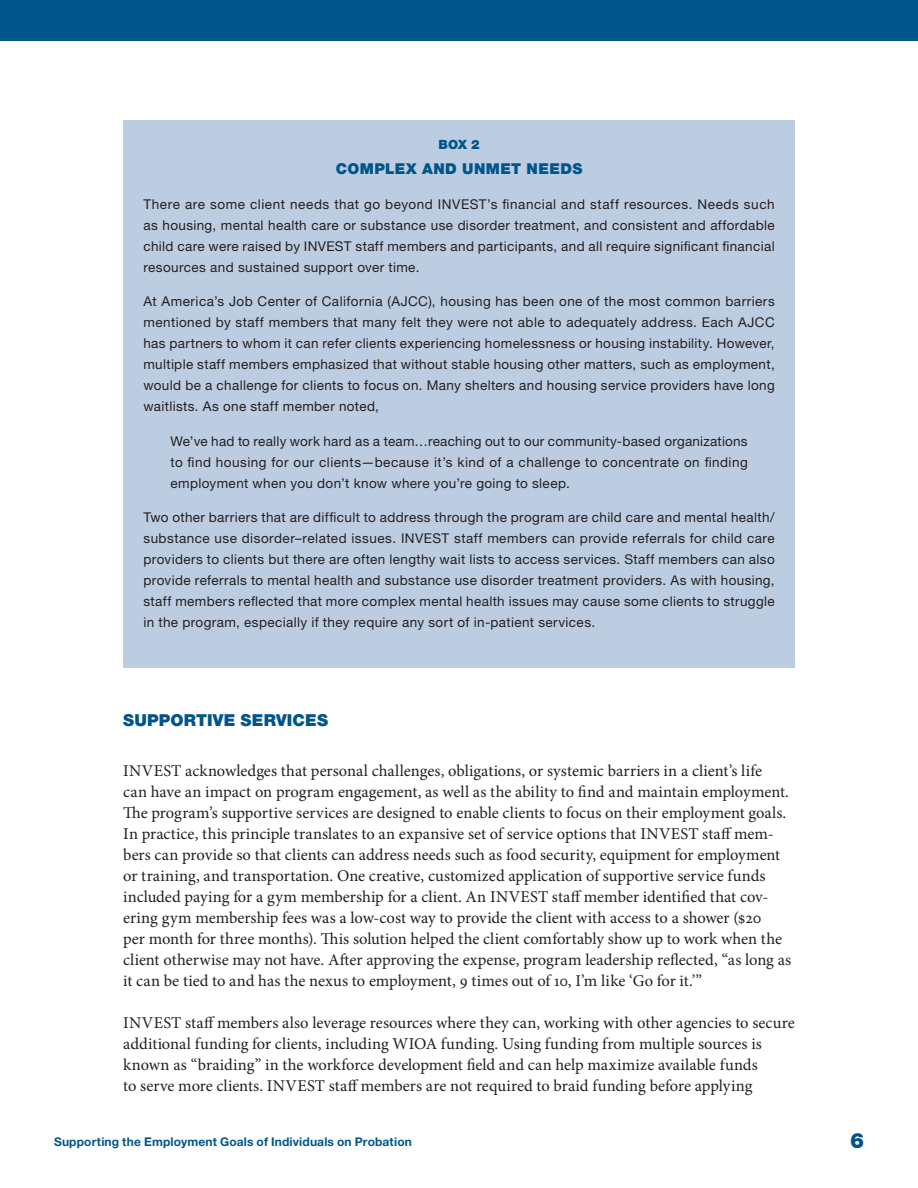
<style>
.page{position:relative;width:918px;height:1188px;background:#fff}
.page>*{position:absolute;margin:0;border:0;box-sizing:border-box;transform-origin:0 0}
.t1{font:900 21px "Helvetica Neue LT Std";color:#00568a}
.Body_Text{font:16.5px/21px "Minion Pro";color:#231f20}
.Subhead_A{font:900 16.5px "Helvetica Neue LT Std";letter-spacing:.01em;color:#00568a}
.Box_-_Title{font:900 15px "Helvetica Neue LT Std";letter-spacing:.03em;color:#00568a}
.Box_-_text{font:13.5px/21px "Helvetica Neue LT Std";letter-spacing:.025em;color:#231f20;text-align:justify}
.Box_Number{font:900 12.75px "Helvetica Neue LT Std";color:#00568a}
.t2{font:700 12px "Helvetica Neue LT Std";letter-spacing:.015em;color:#00568a}
</style>
<div class="page">
<div style="left:0;top:0;width:918px;height:40px;background:#00568a"></div>
<div style="left:123px;top:120px;width:672px;height:547px;background:#bdcde1"></div>
<p class="Box_Number" style="left:439px;top:137px;width:42px">BOX 2</p>
<p class="Box_-_Title" style="left:336px;top:160px;width:248px">COMPLEX AND UNMET NEEDS</p>
<p class="Box_-_text" style="left:143px;top:193px;width:633px">There are some client needs that go beyond INVEST’s financial and staff resources. Needs such as housing, mental health care or substance use disorder treatment, and consistent and affordable child care were raised by INVEST staff members and participants, and all require significant financial resources and sustained support over time.</p>
<p class="Box_-_text" style="left:143px;top:291px;width:633px">At America’s Job Center of California (AJCC), housing has been one of the most common barriers mentioned by staff members that many felt they were not able to adequately address. Each AJCC has partners to whom it can refer clients experiencing homelessness or housing instability. However, multiple staff members emphasized that without stable housing other matters, such as employment, would be a challenge for clients to focus on. Many shelters and housing service providers have long waitlists. As one staff member noted,</p>
<p class="Box_-_text" style="left:170px;top:430px;width:579px">We’ve had to really work hard as a team…reaching out to our community-based organizations to find housing for our clients—because it’s kind of a challenge to concentrate on finding employment when you don’t know where you’re going to sleep.</p>
<p class="Box_-_text" style="left:143px;top:507px;width:633px">Two other barriers that are difficult to address through the program are child care and mental health/ substance use disorder–related issues. INVEST staff members can provide referrals for child care providers to clients but there are often lengthy wait lists to access services. Staff members can also provide referrals to mental health and substance use disorder treatment providers. As with housing, staff members reflected that more complex mental health issues may cause some clients to struggle in the program, especially if they require any sort of in-patient services.</p>
<p class="Subhead_A" style="left:123px;top:711px;width:206px">SUPPORTIVE SERVICES</p>
<p class="Body_Text" style="left:123px;top:760px;width:670px">INVEST acknowledges that personal challenges, obligations, or systemic barriers in a client’s life<br>can have an impact on program engagement, as well as the ability to find and maintain employment.<br>The program’s supportive services are designed to enable clients to focus on their employment goals.<br>In practice, this principle translates to an expansive set of service options that INVEST staff mem&shy;bers can provide so that clients can address needs such as food security, equipment for employment or training, and transportation. One creative, customized application of supportive service funds included paying for a gym membership for a client. An INVEST staff member identified that cov&shy;ering gym membership fees was a low-cost way to provide the client with access to a shower ($20<br>per month for three months). This solution helped the client comfortably show up to work when the client otherwise may not have. After approving the expense, program leadership reflected, “as long as it can be tied to and has the nexus to employment, 9 times out of 10, I’m like ‘Go for it.’”</p>
<p class="Body_Text" style="left:123px;top:1012px;width:673px">INVEST staff members also leverage resources where they can, working with other agencies to secure additional funding for clients, including WIOA funding. Using funding from multiple sources is known as “braiding” in the workforce development field and can help maximize available funds<br>to serve more clients. INVEST staff members are not required to braid funding before applying</p>
<p class="t2" style="left:54px;top:1134px;width:359px">Supporting the Employment Goals of Individuals on Probation</p>
<h1 class="t1" style="left:850px;top:1128px;width:16px">6</h1>
</div>
